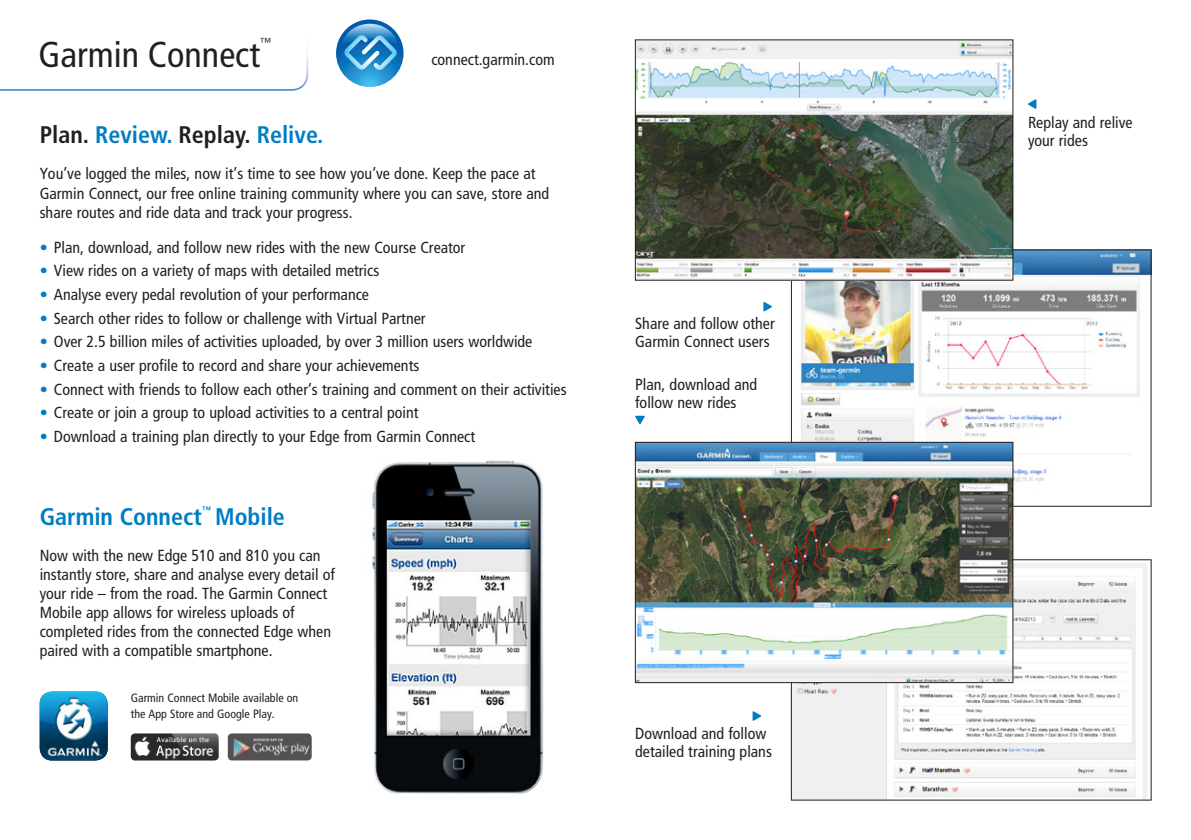
<style>
.page{position:relative;width:1191px;height:840px;background:#fff}
.page>*{position:absolute;margin:0;border:0;box-sizing:border-box;transform-origin:0 0}
.t1{font:condensed 36px "Frutiger LT Std";color:#231f20}
.t2{font:700 condensed 24px "Frutiger LT Std";color:#007dc3}
.t3{font:condensed 16px/19px "Frutiger LT Std";color:#231f20}
.t4{font:condensed 12px/16px "Frutiger LT Std";color:#231f20}
.t5{font:condensed 11.6px "Frutiger LT Std";color:#231f20}
.t6{font:700 condensed 9.4px "Frutiger LT Std";color:#007dc3}
.s1{color:#231f20}
.s2{color:#007dc3}
</style>
<div class="page">
<img style="left:793px;top:561px;width:354px;height:236px">
<img style="left:372px;top:460px;width:172px;height:334px">
<img style="left:0;top:50px;width:308px;height:41px">
<svg style="left:336px;top:19px;width:67px;height:68px"></svg>
<img style="left:40px;top:691px;width:68px;height:69px">
<img style="left:793px;top:251px;width:356px;height:253px">
<img style="left:637px;top:444px;width:374px;height:236px">
<div style="left:635px;top:442px;width:378px;height:240px;border:1px solid #231f20"></div>
<img style="left:637px;top:42px;width:374px;height:236px">
<div style="left:635px;top:40px;width:378px;height:240px;border:1px solid #231f20"></div>
<img style="left:131px;top:733px;width:88px;height:27px">
<img style="left:228px;top:733px;width:84px;height:27px">
<svg style="left:1028px;top:99px;width:8px;height:10px"></svg>
<svg style="left:763px;top:302px;width:9px;height:9px"></svg>
<svg style="left:635px;top:415px;width:10px;height:9px"></svg>
<svg style="left:752px;top:711px;width:9px;height:9px"></svg>
<p class="t5" style="left:260px;top:35px;width:13px">™</p>
<p class="t1" style="left:39px;top:33px;width:223px">Garmin Connect</p>
<p class="t3" style="left:431px;top:50px;width:125px">connect.garmin.com</p>
<p class="t2" style="left:40px;top:121px;width:285px"><span class="s1">Plan.</span> Review. <span class="s1">Replay.</span> Relive.</p>
<p class="t3" style="left:40px;top:164px;width:511px">You’ve logged the miles, now it’s time to see how you’ve done. Keep the pace at<br>Garmin Connect, our free online training community where you can save, store and share routes and ride data and track your progress.</p>
<p class="t3" style="left:40px;top:237px;width:427px"><span class="s2">•</span> Plan, download, and follow new rides with the new Course Creator</p>
<p class="t3" style="left:40px;top:261px;width:341px"><span class="s2">•</span> View rides on a variety of maps with detailed metrics</p>
<p class="t3" style="left:40px;top:285px;width:331px"><span class="s2">•</span> Analyse every pedal revolution of your performance</p>
<p class="t3" style="left:40px;top:308px;width:387px"><span class="s2">•</span> Search other rides to follow or challenge with Virtual Partner</p>
<p class="t3" style="left:40px;top:332px;width:494px"><span class="s2">•</span> Over 2.5 billion miles of activities uploaded, by over 3 million users worldwide</p>
<p class="t3" style="left:40px;top:356px;width:381px"><span class="s2">•</span> Create a user profile to record and share your achievements</p>
<p class="t3" style="left:40px;top:379px;width:528px"><span class="s2">•</span> Connect with friends to follow each other’s training and comment on their activities</p>
<p class="t3" style="left:40px;top:403px;width:380px"><span class="s2">•</span> Create or join a group to upload activities to a central point</p>
<p class="t3" style="left:40px;top:427px;width:437px"><span class="s2">•</span> Download a training plan directly to your Edge from Garmin Connect</p>
<p class="t2" style="left:40px;top:501px;width:164px">Garmin Connect</p>
<p class="t6" style="left:202px;top:504px;width:11px">™</p>
<p class="t2" style="left:215px;top:501px;width:71px">Mobile</p>
<p class="t3" style="left:40px;top:545px;width:297px">Now with the new Edge 510 and 810 you can instantly store, share and analyse every detail of your ride – from the road. The Garmin Connect Mobile app allows for wireless uploads of completed rides from the connected Edge when paired with a compatible smartphone.</p>
<p class="t4" style="left:131px;top:689px;width:169px">Garmin Connect Mobile available on the App Store and Google Play.</p>
<p class="t3" style="left:635px;top:314px;width:141px;line-height:18px">Share and follow other<br>Garmin Connect users</p>
<p class="t3" style="left:635px;top:375px;width:123px;line-height:18px">Plan, download and follow new rides</p>
<p class="t3" style="left:635px;top:723px;width:138px;line-height:18px">Download and follow detailed training plans</p>
<p class="t3" style="left:1028px;top:113px;width:106px;line-height:18px">Replay and relive your rides</p>
</div>
